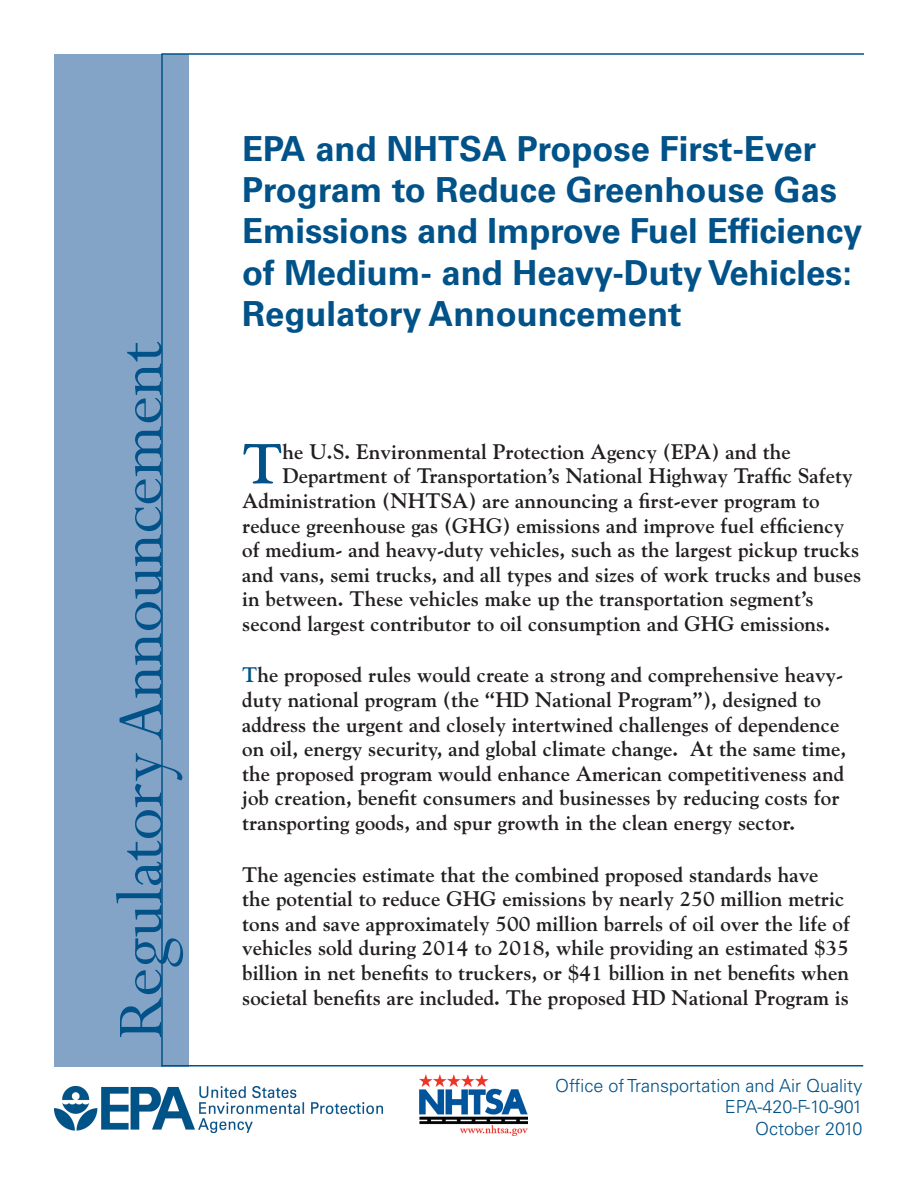
<style>
.page{position:relative;width:918px;height:1188px;background:#fff}
.page>*{position:absolute;margin:0;border:0;box-sizing:border-box;transform-origin:0 0}
.t1{font:72px "Perpetua";color:#005288}
.t2{font:700 55.95px "Goudy Std";color:#005288}
.t3{font:700 34.5px/41.4px "Univers LT Std";color:#005288}
.t4{font:700 21px/24.6px "Goudy Std";color:#231f20}
.t5{font:300 18px/21.6px "Univers LT Std";color:#005288;text-align:right}
.s1{color:#005288}
</style>
<div class="page">
<div style="left:54px;top:54px;width:134px;height:1012px;background:#83a3c7"></div>
<hr style="left:161px;top:54px;width:2px;height:1012px;background:#005288">
<hr style="left:161px;top:1065px;width:702px;height:1px;background:#005288">
<hr style="left:161px;top:53px;width:703px;height:2px;background:#005288">
<img style="left:54px;top:1087px;width:328px;height:45px">
<img style="left:419px;top:1074px;width:108px;height:62px">
<p class="t1" style="left:95px;top:1040px;width:699px;rotate:-90deg">Regulatory Announcement</p>
<h1 class="t3" style="left:242px;top:128px;width:622px">EPA and NHTSA Propose First-Ever Program to Reduce Greenhouse Gas Emissions and Improve Fuel Efficiency of Medium- and Heavy-Duty Vehicles:<br>Regulatory Announcement</h1>
<p class="t2" style="left:242px;top:430px;width:42px">T</p>
<p class="t4" style="left:283px;top:439px;width:510px">he U.S. Environmental Protection Agency (EPA) and the</p>
<p class="t4" style="left:283px;top:464px;width:572px">Department of Transportation’s National Highway Traffic Safety</p>
<p class="t4" style="left:242px;top:488px;width:579px">Administration (NHTSA) are announcing a first-ever program to</p>
<p class="t4" style="left:242px;top:513px;width:604px">reduce greenhouse gas (GHG) emissions and improve fuel efficiency</p>
<p class="t4" style="left:242px;top:537px;width:619px">of medium- and heavy-duty vehicles, such as the largest pickup trucks</p>
<p class="t4" style="left:242px;top:562px;width:620px">and vans, semi trucks, and all types and sizes of work trucks and buses</p>
<p class="t4" style="left:242px;top:587px;width:573px">in between. These vehicles make up the transportation segment’s</p>
<p class="t4" style="left:242px;top:611px;width:590px">second largest contributor to oil consumption and GHG emissions.</p>
<p class="t4" style="left:242px;top:663px;width:605px"><span class="s1">T</span>he proposed rules would create a strong and comprehensive heavy&shy;duty national program (the “HD National Program”), designed to address the urgent and closely intertwined challenges of dependence on oil, energy security, and global climate change. At the same time, the proposed program would enhance American competitiveness and job creation, benefit consumers and businesses by reducing costs for transporting goods, and spur growth in the clean energy sector.</p>
<h3 class="t4" style="left:242px;top:862px;width:609px">The agencies estimate that the combined proposed standards have the potential to reduce GHG emissions by nearly 250 million metric tons and save approximately 500 million barrels of oil over the life of vehicles sold during 2014 to 2018, while providing an estimated $35 billion in net benefits to truckers, or $41 billion in net benefits when societal benefits are included. The proposed HD National Program is</h3>
<p class="t5" style="left:555px;top:1074px;width:309px">Office of Transportation and Air Quality<br>EPA-420-F-10-901<br>October 2010</p>
</div>
